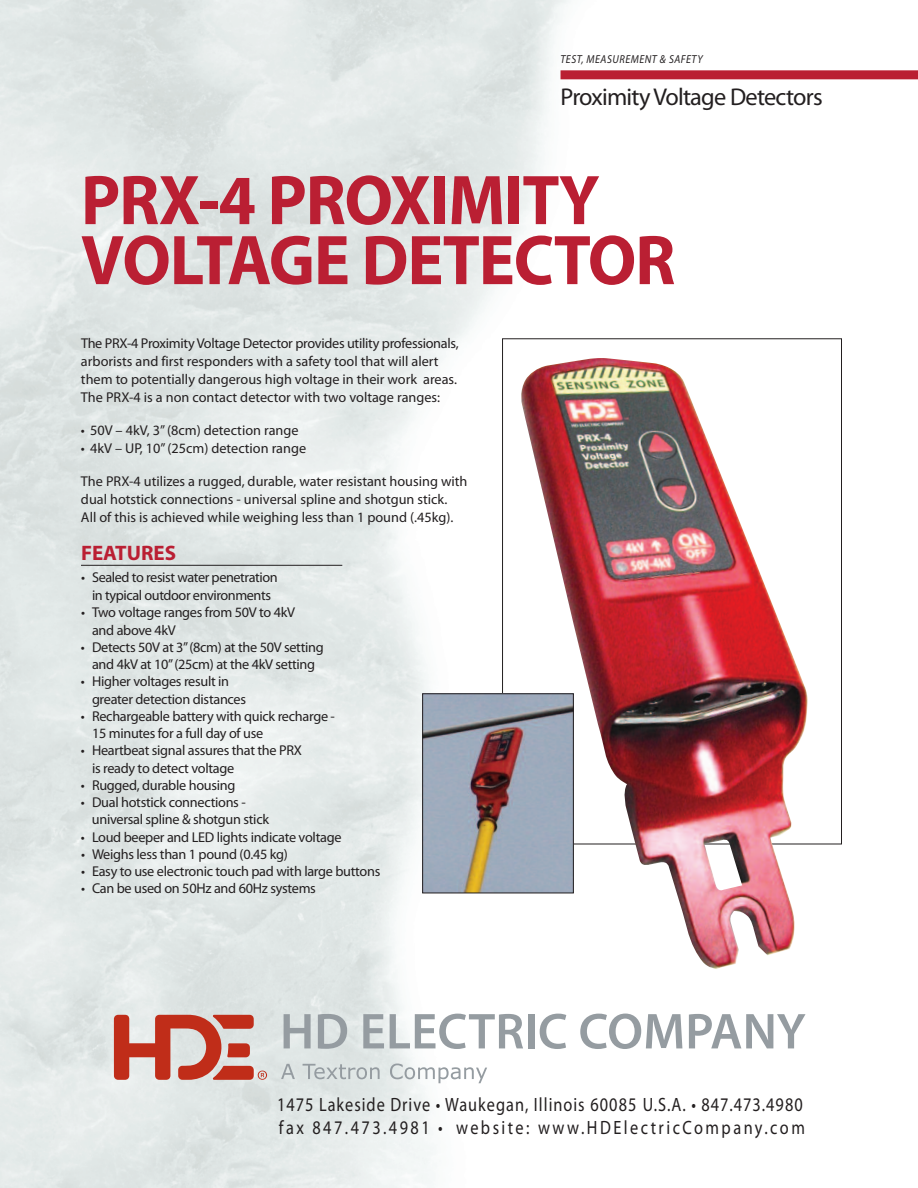
<style>
.page{position:relative;width:918px;height:1188px;background:#fff}
.page>*{position:absolute;margin:0;border:0;box-sizing:border-box;transform-origin:0 0}
.t1{font:700 71.1px/60px "Myriad Pro";letter-spacing:-.015em;color:#ba1f33;scale:.95 1}
.t2{font:24.3px "Myriad Pro";letter-spacing:-.03em;color:#231f20}
.t3{font:700 21px "Myriad Pro";color:#ba1f33}
.t4{font:19.35px/23.4px "Myriad Pro";letter-spacing:.065em;color:#231f20;scale:.84 1}
.t5{font:14.25px/17.2px "Myriad Pro";letter-spacing:-.02em;color:#231f20}
.t6{font:14.25px/18px "Myriad Pro";color:#231f20}
.t7{font:italic 11.55px "Myriad Pro";letter-spacing:.05em;color:#231f20;scale:.9 1}
</style>
<div class="page">
<div style="left:561px;top:70px;width:357px;height:9px;background:#ba1f33"></div>
<hr style="left:81px;top:565px;width:261px;height:1px;background:#231f20">
<svg style="left:284px;top:1014px;width:27px;height:34px"></svg>
<svg style="left:318px;top:1014px;width:29px;height:35px"></svg>
<svg style="left:363px;top:1014px;width:21px;height:34px"></svg>
<svg style="left:390px;top:1014px;width:133px;height:35px"></svg>
<div style="left:528px;top:1014px;width:6px;height:34px;background:#959ca1"></div>
<svg style="left:540px;top:1014px;width:26px;height:35px"></svg>
<svg style="left:580px;top:1014px;width:102px;height:35px"></svg>
<svg style="left:689px;top:1014px;width:117px;height:34px"></svg>
<svg style="left:281px;top:1064px;width:14px;height:15px"></svg>
<svg style="left:303px;top:1064px;width:77px;height:15px"></svg>
<svg style="left:390px;top:1064px;width:97px;height:19px"></svg>
<svg style="left:114px;top:1014px;width:153px;height:66px;background:#cf877c"></svg>
<img style="left:424px;top:695px;width:95px;height:196px">
<div style="left:422px;top:693px;width:152px;height:200px;border:1px solid #231f20"></div>
<img style="left:519px;top:358px;width:289px;height:611px">
<p class="t7" style="left:561px;top:54px;width:160px">TEST, MEASUREMENT &amp; SAFETY</p>
<h2 class="t2" style="left:561px;top:88px;width:264px">ProximityVoltage Detectors</h2>
<h1 class="t1" style="left:81px;top:176px;width:627px">PRX-4 PROXIMITY<br>VOLTAGE DETECTOR</h1>
<p class="t6" style="left:81px;top:335px;width:379px">The PRX-4 Proximity Voltage Detector provides utility professionals, arborists and first responders with a safety tool that will alert them to potentially dangerous high voltage in their work areas.<br>The PRX-4 is a non contact detector with two voltage ranges:</p>
<p class="t6" style="left:81px;top:422px;width:219px">• 50V – 4kV, 3”(8cm) detection range</p>
<p class="t6" style="left:81px;top:440px;width:227px">• 4kV – UP, 10”(25cm) detection range</p>
<p class="t6" style="left:81px;top:473px;width:388px">The PRX-4 utilizes a rugged, durable, water resistant housing with dual hotstick connections - universal spline and shotgun stick.<br>All of this is achieved while weighing less than 1 pound (.45kg).</p>
<h3 class="t3" style="left:81px;top:545px;width:97px">FEATURES</h3>
<p class="t5" style="left:81px;top:569px;width:198px;line-height:18px;text-align:center">• Sealed to resist water penetration in typical outdoor environments</p>
<p class="t5" style="left:92px;top:605px;width:205px;text-indent:-11px">• Two voltage ranges from 50V to 4kV and above 4kV</p>
<p class="t5" style="left:81px;top:639px;width:244px;text-align:center">• Detects 50V at 3”(8cm) at the 50V setting and 4kV at 10”(25cm) at the 4kV setting</p>
<p class="t5" style="left:92px;top:674px;width:156px;text-indent:-11px">• Higher voltages result in greater detection distances</p>
<p class="t5" style="left:92px;top:708px;width:244px;text-indent:-11px">• Rechargeable battery with quick recharge -<br>15 minutes for a full day of use</p>
<p class="t5" style="left:92px;top:743px;width:212px;text-indent:-11px">• Heartbeat signal assures that the PRX is ready to detect voltage</p>
<p class="t5" style="left:81px;top:777px;width:156px">• Rugged, durable housing</p>
<p class="t5" style="left:92px;top:795px;width:179px;text-indent:-11px">• Dual hotstick connections - universal spline &amp; shotgun stick</p>
<p class="t5" style="left:81px;top:829px;width:262px">• Loud beeper and LED lights indicate voltage</p>
<p class="t5" style="left:81px;top:846px;width:208px">• Weighs less than 1 pound (0.45 kg)</p>
<p class="t5" style="left:81px;top:864px;width:301px">• Easy to use electronic touch pad with large buttons</p>
<p class="t5" style="left:81px;top:881px;width:236px">• Can be used on 50Hz and 60Hz systems</p>
<h3 class="t4" style="left:277px;top:1094px;width:630px">1475 Lakeside Drive • Waukegan, Illinois 60085 U.S.A. • 847.473.4980 fax 847.473.4981 • website: www.HDElectricCompany.com</h3>
</div>
